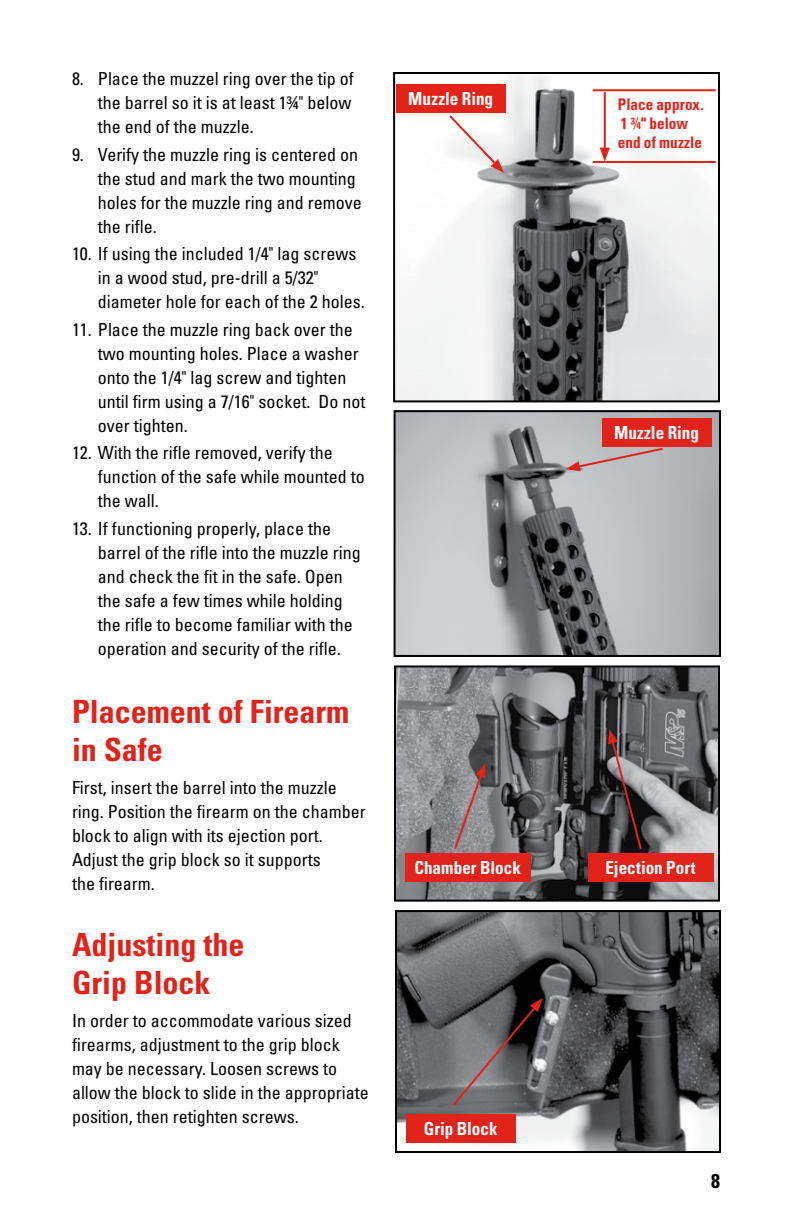
<style>
.page{position:relative;width:792px;height:1224px;background:#fff}
.page>*{position:absolute;margin:0;border:0;box-sizing:border-box;transform-origin:0 0}
.t1{font:700 condensed 32px/38.4px "Univers LT Std";color:#e2231a}
.t2{font:700 condensed 20px "Univers LT Std";color:#000}
.t3{font:condensed 18px/24px "Univers LT Std";color:#000}
.t4{font:700 condensed 18px "Univers LT Std";letter-spacing:.005em;color:#fff;scale:.95 1}
.t5{font:700 condensed 16px/19.2px "Univers LT Std";letter-spacing:.005em;color:#e2231a;scale:.95 1}
</style>
<div class="page">
<img style="left:398px;top:913px;width:320px;height:237px">
<div style="left:395px;top:910px;width:326px;height:243px;border:2px solid #000"></div>
<img style="left:396px;top:75px;width:321px;height:324px">
<div style="left:393px;top:72px;width:327px;height:330px;border:2px solid #000"></div>
<img style="left:397px;top:668px;width:320px;height:231px">
<div style="left:394px;top:665px;width:326px;height:237px;border:2px solid #000"></div>
<div style="left:396px;top:85px;width:109px;height:28px;background:#e2231a"></div>
<svg style="left:447px;top:113px;width:57px;height:60px"></svg>
<div style="left:406px;top:1115px;width:110px;height:28px;background:#e2231a"></div>
<svg style="left:451px;top:998px;width:92px;height:110px"></svg>
<div style="left:405px;top:853px;width:126px;height:28px;background:#e2231a"></div>
<svg style="left:452px;top:763px;width:33px;height:88px"></svg>
<div style="left:588px;top:853px;width:126px;height:28px;background:#e2231a"></div>
<svg style="left:608px;top:729px;width:35px;height:122px"></svg>
<img style="left:397px;top:413px;width:321px;height:241px">
<div style="left:394px;top:410px;width:327px;height:247px;border:2px solid #000"></div>
<div style="left:602px;top:419px;width:109px;height:28px;background:#e2231a"></div>
<svg style="left:566px;top:446px;width:99px;height:25px"></svg>
<hr style="left:604px;top:92px;width:2px;height:59px;background:#e2231a">
<svg style="left:600px;top:148px;width:10px;height:13px"></svg>
<hr style="left:593px;top:161px;width:123px;height:2px;background:#e2231a">
<hr style="left:593px;top:89px;width:123px;height:2px;background:#e2231a">
<p class="t3" style="left:98px;top:66px;width:257px;text-indent:-26px">8. Place the muzzel ring over the tip of the barrel so it is at least 13/4" below the end of the muzzle.</p>
<p class="t3" style="left:98px;top:142px;width:265px;text-indent:-26px">9. Verify the muzzle ring is centered on the stud and mark the two mounting holes for the muzzle ring and remove the rifle.</p>
<p class="t3" style="left:98px;top:242px;width:268px;text-indent:-26px">10. If using the included 1/4" lag screws in a wood stud, pre-drill a 5/32" diameter hole for each of the 2 holes.</p>
<p class="t3" style="left:98px;top:317px;width:269px;text-indent:-26px">11. Place the muzzle ring back over the two mounting holes. Place a washer onto the 1/4" lag screw and tighten until firm using a 7/16" socket. Do not over tighten.</p>
<p class="t3" style="left:98px;top:441px;width:268px;text-indent:-26px">12. With the rifle removed, verify the function of the safe while mounted to the wall.</p>
<p class="t3" style="left:98px;top:516px;width:264px;text-indent:-26px">13. If functioning properly, place the barrel of the rifle into the muzzle ring and check the fit in the safe. Open the safe a few times while holding the rifle to become familiar with the operation and security of the rifle.</p>
<h1 class="t1" style="left:72px;top:692px;width:279px">Placement of Firearm in Safe</h1>
<p class="t3" style="left:72px;top:776px;width:295px">First, insert the barrel into the muzzle ring. Position the firearm on the chamber block to align with its ejection port.<br>Adjust the grip block so it supports<br>the firearm.</p>
<h1 class="t1" style="left:72px;top:925px;width:174px">Adjusting the<br>Grip Block</h1>
<p class="t3" style="left:72px;top:1009px;width:298px">In order to accommodate various sized firearms, adjustment to the grip block may be necessary. Loosen screws to allow the block to slide in the appropriate position, then retighten screws.</p>
<p class="t4" style="left:408px;top:88px;width:91px">Muzzle Ring</p>
<p class="t5" style="left:618px;top:94px;width:92px">Place approx.<br>1 3/4" below end of muzzle</p>
<p class="t4" style="left:614px;top:422px;width:91px">Muzzle Ring</p>
<p class="t4" style="left:414px;top:856px;width:114px">Chamber Block</p>
<p class="t4" style="left:605px;top:856px;width:97px">Ejection Port</p>
<p class="t4" style="left:424px;top:1118px;width:79px">Grip Block</p>
<p class="t2" style="left:711px;top:1169px;width:10px">8</p>
</div>
